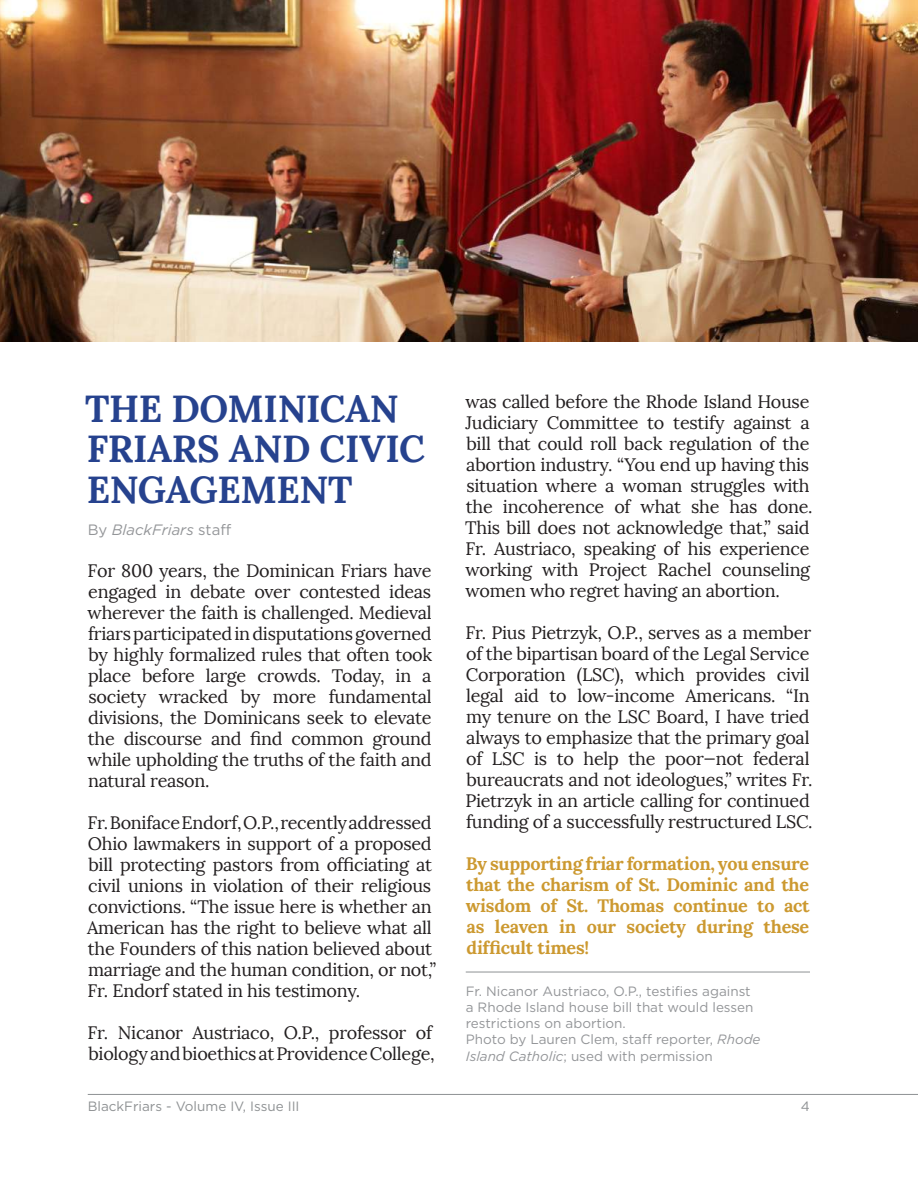
<style>
.page{position:relative;width:918px;height:1188px;background:#fff}
.page>*{position:absolute;margin:0;border:0;box-sizing:border-box;transform-origin:0 0}
.t1{font:700 37.5px/40.5px "Lora";letter-spacing:-.01em;color:#26428e}
.t2{font:18px/21px "Lora";letter-spacing:-.015em;color:#231f20}
.t3{font:700 18px/21px "Lora";letter-spacing:-.015em;color:#cc9930;text-align:justify}
.t4{font:italic 15px "Gotham HTF";color:#939598}
.t5{font:13.5px/16.2px "Gotham HTF";color:#939598}
.t6{font:13.5px/16.2px "Gotham";color:#939598}
.t7{font:13.5px "Gotham";color:#8e9193}
.s1{font-style:normal}
.s2{font-family:"Gotham HTF";font-style:italic}
</style>
<div class="page">
<hr style="left:88px;top:1094px;width:830px;height:1px;background:#8e9193">
<img style="left:0;top:0;width:918px;height:341px">
<hr style="left:466px;top:972px;width:344px;height:1px;background:#8e9193">
<h1 class="t1" style="left:85px;top:388px;width:341px">THE DOMINICAN<br>FRIARS AND CIVIC<br>ENGAGEMENT</h1>
<p class="t4" style="left:88px;top:522px;width:145px"><span class="s1">By</span> BlackFriars <span class="s1">staff</span></p>
<p class="t2" style="left:88px;top:560px;width:346px;text-align:justify">For 800 years, the Dominican Friars have engaged in debate over contested ideas wherever the faith is challenged. Medieval friars participated in disputations governed by highly formalized rules that often took place before large crowds. Today, in a society wracked by more fundamental divisions, the Dominicans seek to elevate the discourse and find common ground while upholding the truths of the faith and natural reason.</p>
<p class="t2" style="left:87px;top:812px;width:351px">Fr. Boniface Endorf, O.P., recently addressed Ohio lawmakers in support of a proposed bill protecting pastors from officiating at civil unions in violation of their religious convictions. “The issue here is whether an American has the right to believe what all the Founders of this nation believed about marriage and the human condition, or not,” Fr. Endorf stated in his testimony.</p>
<p class="t2" style="left:88px;top:1022px;width:349px">Fr. Nicanor Austriaco, O.P., professor of biology and bioethics at Providence College,</p>
<p class="t2" style="left:465px;top:391px;width:349px">was called before the Rhode Island House Judiciary Committee to testify against a bill that could roll back regulation of the abortion industry. “You end up having this situation where a woman struggles with the incoherence of what she has done.<br>This bill does not acknowledge that,” said Fr. Austriaco, speaking of his experience working with Project Rachel counseling women who regret having an abortion.</p>
<p class="t2" style="left:466px;top:622px;width:349px">Fr. Pius Pietrzyk, O.P., serves as a member of the bipartisan board of the Legal Service Corporation (LSC), which provides civil legal aid to low-income Americans. “In my tenure on the LSC Board, I have tried always to emphasize that the primary goal of LSC is to help the poor—not federal bureaucrats and not ideologues,” writes Fr.<br>Pietrzyk in an article calling for continued funding of a successfully restructured LSC.</p>
<p class="t3" style="left:466px;top:853px;width:345px">By supporting friar formation, you ensure that the charism of St. Dominic and the wisdom of St. Thomas continue to act as leaven in our society during these difficult times!</p>
<p class="t5" style="left:466px;top:983px;width:289px">Fr. Nicanor Austriaco, O.P., testifies against a Rhode Island house bill that would lessen restrictions on abortion.</p>
<p class="t6" style="left:466px;top:1031px;width:296px">Photo by Lauren Clem, staff reporter, <span class="s2">Rhode<br>Island Catholic</span>; used with permission</p>
<p class="t7" style="left:88px;top:1098px;width:213px">BlackFriars - Volume IV, Issue III</p>
<p class="t7" style="left:801px;top:1098px;width:11px">4</p>
</div>
